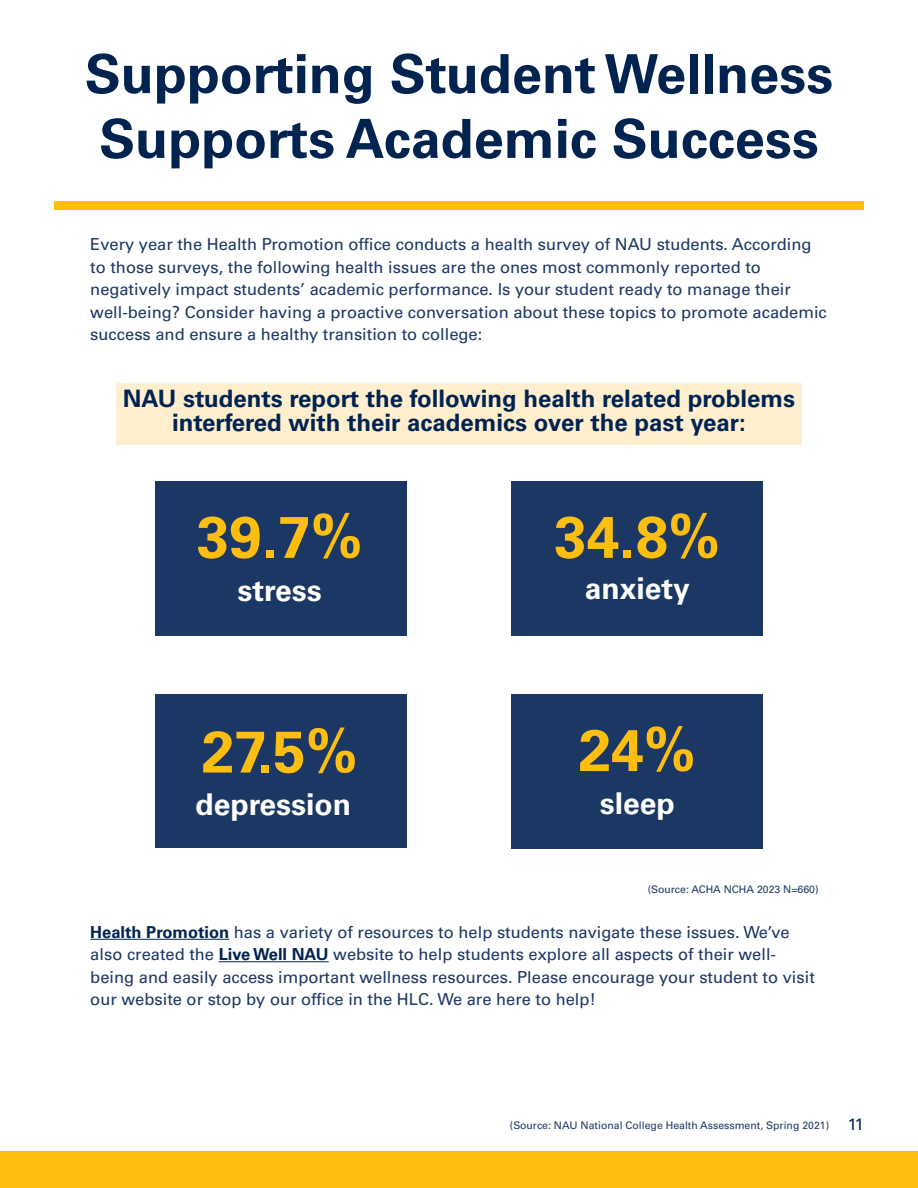
<style>
.page{position:relative;width:918px;height:1188px;background:#fff}
.page>*{position:absolute;margin:0;border:0;box-sizing:border-box;transform-origin:0 0}
.Paragraph_Style_1{font:700 58.5px "Univers LT Std";color:#febe10}
.t1{font:700 54px/64.8px "Univers LT Pro 65";color:#00234f}
.Paragraph_Style_3{font:700 30px "Univers LT Std";color:#fff}
.Paragraph_Style_2{font:700 30px "Univers LT Std";color:#fff}
.t2{font:700 24px/24px "Univers LT Std";color:#00234f;text-align:center}
.p_body_condensed{font:16.5px/22.5px "Univers LT Pro 55 Roman";color:#1b3764}
.p_body_condensed_small{font:10.5px "Univers LT Pro 55 Roman";color:#1b3764}
.p_body_condensed_small-2{font:10.5px "Univers LT Std";color:#1b3764}
.s1{font-family:"Univers LT Pro 65";font-weight:700;color:#00234f}
.s2{font-family:"Univers LT Std";font-size:16.5px;color:#00234f}
</style>
<div class="page">
<div style="left:156px;top:482px;width:250px;height:153px;background:#1b3764"></div>
<div style="left:54px;top:201px;width:810px;height:9px;background:#febe10"></div>
<hr style="left:90px;top:939px;width:139px;height:1px;background:#00234f">
<hr style="left:219px;top:961px;width:110px;height:1px;background:#00234f">
<div style="left:0;top:1151px;width:918px;height:37px;background:#febe10"></div>
<div style="left:116px;top:383px;width:686px;height:62px;background:#ffefcf"></div>
<div style="left:512px;top:482px;width:250px;height:153px;background:#1b3764"></div>
<div style="left:156px;top:694px;width:250px;height:154px;background:#1b3764"></div>
<div style="left:512px;top:695px;width:250px;height:153px;background:#1b3764"></div>
<h2 class="t1" style="left:85px;top:39px;width:750px">Supporting Student Wellness<br>Supports Academic Success</h2>
<p class="p_body_condensed" style="left:90px;top:233px;width:738px">Every year the Health Promotion office conducts a health survey of NAU students. According to those surveys, the following health issues are the ones most commonly reported to negatively impact students’ academic performance. Is your student ready to manage their well-being? Consider having a proactive conversation about these topics to promote academic success and ensure a healthy transition to college:</p>
<h4 class="t2" style="left:123px;top:387px;width:674px">NAU students report the following health related problems interfered with their academics over the past year:</h4>
<p class="Paragraph_Style_1" style="left:197px;top:503px;width:167px">39.7%</p>
<p class="Paragraph_Style_3" style="left:238px;top:573px;width:86px">stress</p>
<p class="Paragraph_Style_1" style="left:202px;top:718px;width:157px">27.5%</p>
<p class="Paragraph_Style_2" style="left:195px;top:787px;width:157px">depression</p>
<p class="Paragraph_Style_1" style="left:554px;top:503px;width:167px">34.8%</p>
<p class="Paragraph_Style_3" style="left:585px;top:571px;width:107px">anxiety</p>
<p class="Paragraph_Style_1" style="left:579px;top:716px;width:119px">24%</p>
<p class="Paragraph_Style_3" style="left:600px;top:786px;width:77px">sleep</p>
<p class="p_body_condensed_small-2" style="left:648px;top:883px;width:172px">(Source: ACHA NCHA 2023 N=660)</p>
<p class="p_body_condensed" style="left:90px;top:920px;width:726px"><span class="s1">Health Promotion</span> has a variety of resources to help students navigate these issues. We’ve also created the <span class="s1">Live Well NAU</span> website to help students explore all aspects of their well&shy;being and easily access important wellness resources. Please encourage your student to visit our website or stop by our office in the HLC. We are here to help!</p>
<p class="p_body_condensed_small" style="left:510px;top:1118px;width:356px">(Source: NAU National College Health Assessment, Spring 2021) <span class="s2">11</span></p>
</div>
